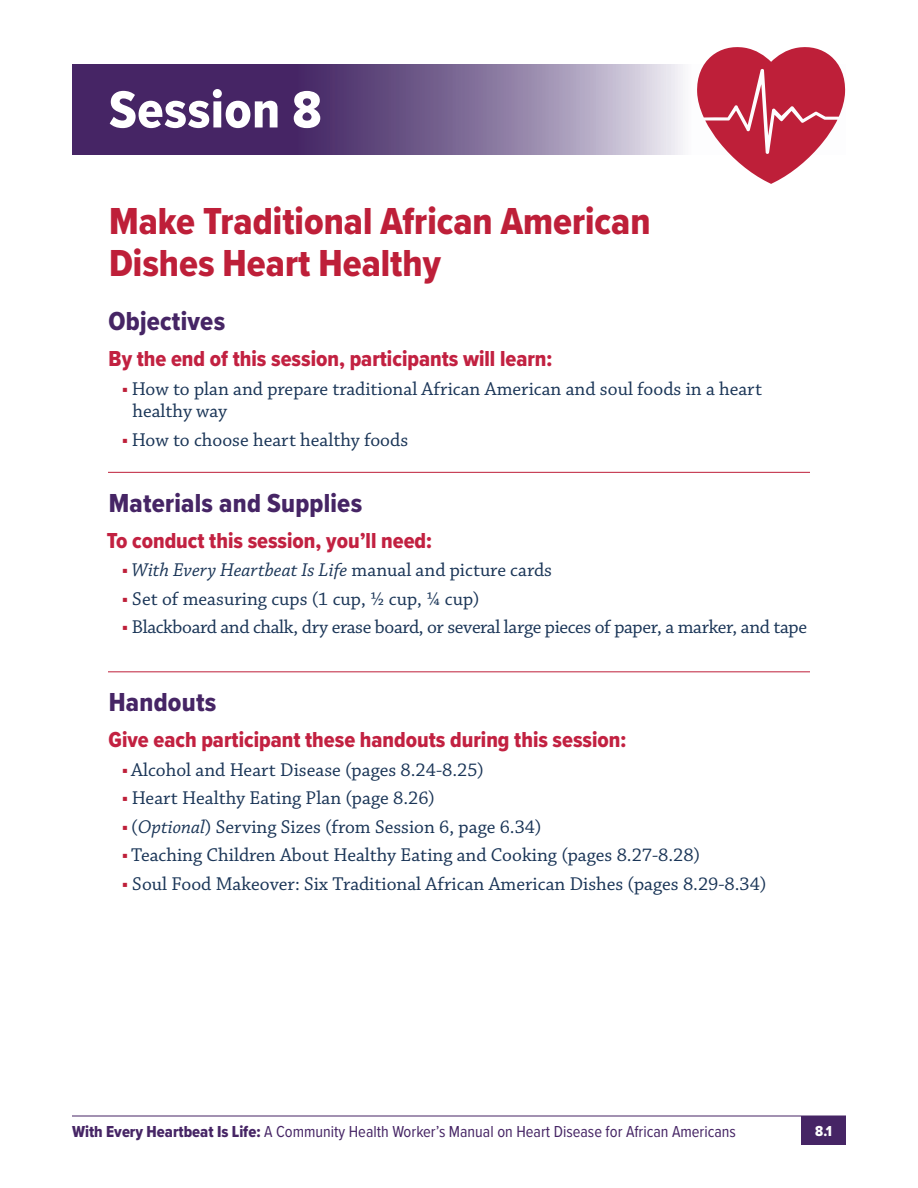
<style>
.page{position:relative;width:918px;height:1188px;background:#fff}
.page>*{position:absolute;margin:0;border:0;box-sizing:border-box;transform-origin:0 0}
.t1{font:54px "Proxima Nova Cond Extrabld";letter-spacing:.01em;color:#fff}
.t2{font:39px/42px "Proxima Nova Cond Extrabld";color:#be1f39}
.t3{font:27px "Proxima Nova Cond Extrabld";letter-spacing:.01em;color:#462565}
.t4{font:22.5px "Proxima Nova Cond Extrabld";color:#c22141}
.t5{font:19.5px/22.5px "Chaparral Pro";color:#1a3557}
.t6{font:19.5px "Chaparral Pro";letter-spacing:-.02em;color:#1a3557}
.t7{font:italic 19.5px "Chaparral Pro";color:#1a3557}
.t8{font:16.5px "Proxima Nova Cond";color:#462565}
.t9{font:15px "Proxima Nova Cond Extrabld";color:#fff}
.s1{font-family:"Acumin Pro Cond";font-weight:900;color:#be1f39}
.s2{font-family:"Acumin Pro Cond";font-weight:900;font-style:normal;color:#be1f39}
.s3{font-style:normal}
.s4{font-style:italic}
.s5{font-family:"Proxima Nova Cond Extrabld"}
</style>
<div class="page">
<svg style="left:72px;top:64px;width:611px;height:90px;background:#725b8b"></svg>
<svg style="left:697px;top:47px;width:149px;height:137px"></svg>
<hr style="left:108px;top:472px;width:702px;height:1px;background:#be1f39">
<hr style="left:108px;top:671px;width:702px;height:1px;background:#be1f39">
<hr style="left:72px;top:1116px;width:774px;height:1px;background:#462565">
<div style="left:801px;top:1116px;width:45px;height:28px;background:#462565"></div>
<h1 class="t1" style="left:109px;top:70px;width:214px">Session 8</h1>
<h2 class="t2" style="left:109px;top:200px;width:543px">Make Traditional African American<br>Dishes Heart Healthy</h2>
<h3 class="t3" style="left:108px;top:301px;width:118px">Objectives</h3>
<p class="t4" style="left:109px;top:342px;width:445px">By the end of this session, participants will learn:</p>
<p class="t5" style="left:132px;top:378px;width:631px;text-indent:-10px"><span class="s1">•</span> How to plan and prepare traditional African American and soul foods in a heart healthy way</p>
<p class="t5" style="left:122px;top:429px;width:287px"><span class="s1">•</span> How to choose heart healthy foods</p>
<h3 class="t3" style="left:109px;top:483px;width:255px">Materials and Supplies</h3>
<p class="t4" style="left:107px;top:524px;width:327px">To conduct this session, you’ll need:</p>
<p class="t7" style="left:122px;top:559px;width:431px"><span class="s2">•</span> With Every Heartbeat Is Life <span class="s3">manual and picture cards</span></p>
<p class="t5" style="left:122px;top:588px;width:359px"><span class="s1">•</span> Set of measuring cups (1 cup, 1/2 cup, ¼ cup)</p>
<p class="t6" style="left:122px;top:616px;width:686px"><span class="s1">•</span> Blackboard and chalk, dry erase board, or several large pieces of paper, a marker, and tape</p>
<h3 class="t3" style="left:109px;top:682px;width:109px">Handouts</h3>
<p class="t4" style="left:109px;top:723px;width:519px">Give each participant these handouts during this session:</p>
<p class="t5" style="left:122px;top:759px;width:363px"><span class="s1">•</span> Alcohol and Heart Disease (pages 8.24-8.25)</p>
<p class="t5" style="left:122px;top:788px;width:314px"><span class="s1">•</span> Heart Healthy Eating Plan (page 8.26)</p>
<p class="t5" style="left:122px;top:816px;width:421px"><span class="s1">•</span> (<span class="s4">Optional</span>) Serving Sizes (from Session 6, page 6.34)</p>
<p class="t5" style="left:122px;top:845px;width:579px"><span class="s1">•</span> Teaching Children About Healthy Eating and Cooking (pages 8.27-8.28)</p>
<p class="t5" style="left:122px;top:873px;width:646px"><span class="s1">•</span> Soul Food Makeover: Six Traditional African American Dishes (pages 8.29-8.34)</p>
<p class="t8" style="left:72px;top:1120px;width:665px"><span class="s5">With Every Heartbeat Is Life:</span> A Community Health Worker’s Manual on Heart Disease for African Americans</p>
<p class="t9" style="left:815px;top:1120px;width:18px">8.1</p>
</div>
